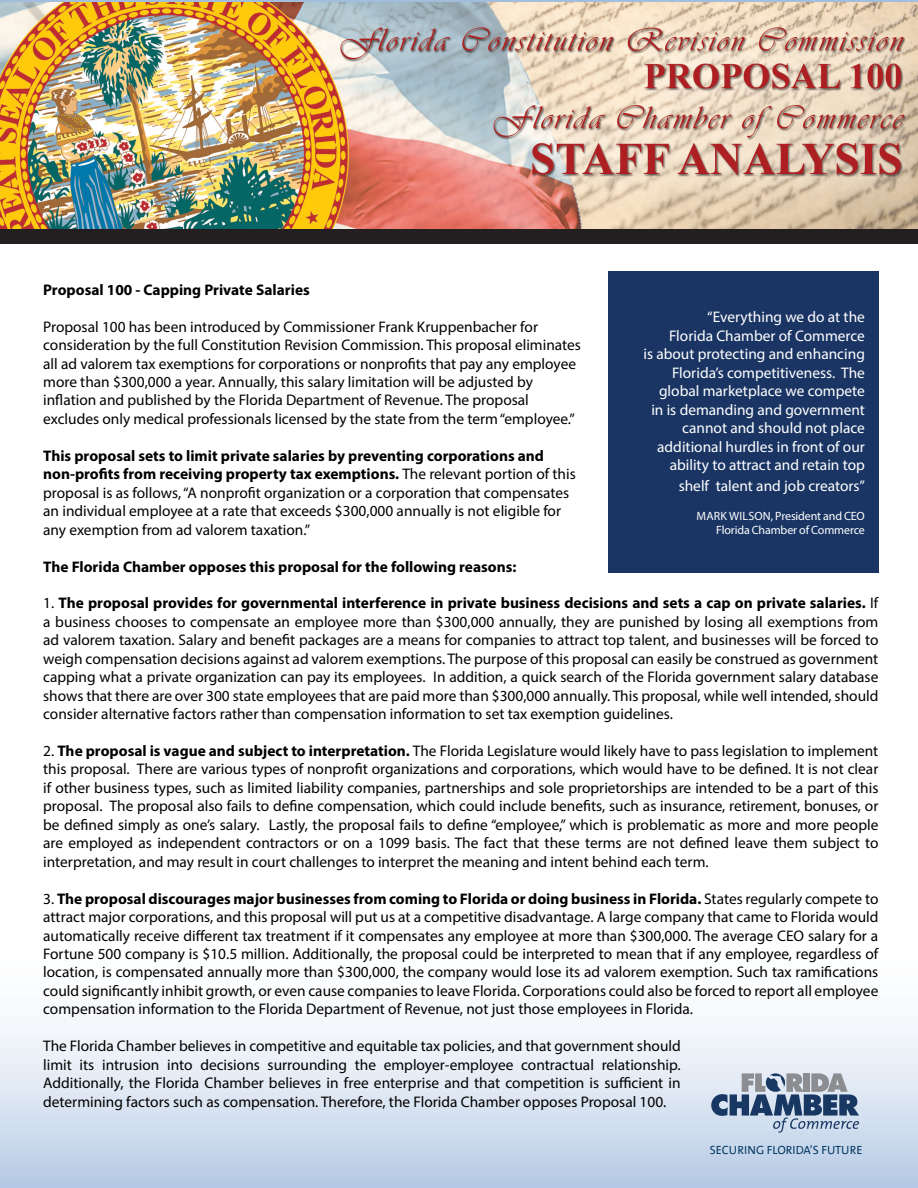
<style>
.page{position:relative;width:918px;height:1188px;background:#fff}
.page>*{position:absolute;margin:0;border:0;box-sizing:border-box;transform-origin:0 0}
.t1{font:15.3px/18.5px "Myriad Pro";color:#000;text-align:justify}
.Quote_2011_attribute{font:15.3px/18.5px "Myriad Pro";color:#fff;text-align:right}
.t2{font:700 15.3px "Myriad Pro";color:#000}
.Quote_2011_attribute-2{font:12px "Myriad Pro";letter-spacing:-.01em;color:#fff}
.t3{font:12px "The Mix Office";color:#00345f}
.s1{font-weight:700}
</style>
<div class="page">
<div style="left:0;top:932px;width:918px;height:256px;background:linear-gradient(to bottom,#fff,#bed0e8)"></div>
<svg style="left:711px;top:1073px;width:148px;height:59px;background:#92a2b7"></svg>
<img style="left:0;top:3px;width:918px;height:226px">
<div style="left:608px;top:272px;width:270px;height:301px;background:#1a3564"></div>
<div style="left:0;top:229px;width:918px;height:15px;background:#231f20"></div>
<p class="t2" style="left:43px;top:280px;width:268px">Proposal 100 - Capping Private Salaries</p>
<p class="t1" style="left:43px;top:317px;width:539px;text-align:left">Proposal 100 has been introduced by Commissioner Frank Kruppenbacher for consideration by the full Constitution Revision Commission. This proposal eliminates all ad valorem tax exemptions for corporations or nonprofits that pay any employee more than $300,000 a year. Annually, this salary limitation will be adjusted by inflation and published by the Florida Department of Revenue. The proposal excludes only medical professionals licensed by the state from the term “employee.”</p>
<p class="t1" style="left:43px;top:446px;width:534px;text-align:left"><span class="s1">This proposal sets to limit private salaries by preventing corporations and non-profits from receiving property tax exemptions.</span> The relevant portion of this proposal is as follows, “A nonprofit organization or a corporation that compensates an individual employee at a rate that exceeds $300,000 annually is not eligible for any exemption from ad valorem taxation.”</p>
<p class="t2" style="left:43px;top:556px;width:475px">The Florida Chamber opposes this proposal for the following reasons:</p>
<p class="t1" style="left:43px;top:594px;width:837px">1. <span class="s1">The proposal provides for governmental interference in private business decisions and sets a cap on private salaries.</span> If a business chooses to compensate an employee more than $300,000 annually, they are punished by losing all exemptions from ad valorem taxation. Salary and benefit packages are a means for companies to attract top talent, and businesses will be forced to weigh compensation decisions against ad valorem exemptions. The purpose of this proposal can easily be construed as government capping what a private organization can pay its employees. In addition, a quick search of the Florida government salary database shows that there are over 300 state employees that are paid more than $300,000 annually. This proposal, while well intended, should consider alternative factors rather than compensation information to set tax exemption guidelines.</p>
<p class="t1" style="left:43px;top:741px;width:837px">2. <span class="s1">The proposal is vague and subject to interpretation.</span> The Florida Legislature would likely have to pass legislation to implement this proposal. There are various types of nonprofit organizations and corporations, which would have to be defined. It is not clear if other business types, such as limited liability companies, partnerships and sole proprietorships are intended to be a part of this proposal. The proposal also fails to define compensation, which could include benefits, such as insurance, retirement, bonuses, or be defined simply as one’s salary. Lastly, the proposal fails to define “employee,” which is problematic as more and more people are employed as independent contractors or on a 1099 basis. The fact that these terms are not defined leave them subject to interpretation, and may result in court challenges to interpret the meaning and intent behind each term.</p>
<p class="t1" style="left:43px;top:889px;width:837px">3. <span class="s1">The proposal discourages major businesses from coming to Florida or doing business in Florida.</span> States regularly compete to attract major corporations, and this proposal will put us at a competitive disadvantage. A large company that came to Florida would automatically receive different tax treatment if it compensates any employee at more than $300,000. The average CEO salary for a Fortune 500 company is $10.5 million. Additionally, the proposal could be interpreted to mean that if any employee, regardless of location, is compensated annually more than $300,000, the company would lose its ad valorem exemption. Such tax ramifications could significantly inhibit growth, or even cause companies to leave Florida. Corporations could also be forced to report all employee compensation information to the Florida Department of Revenue, not just those employees in Florida.</p>
<p class="t1" style="left:43px;top:1037px;width:639px">The Florida Chamber believes in competitive and equitable tax policies, and that government should limit its intrusion into decisions surrounding the employer-employee contractual relationship.<br>Additionally, the Florida Chamber believes in free enterprise and that competition is sufficient in determining factors such as compensation. Therefore, the Florida Chamber opposes Proposal 100.</p>
<p class="Quote_2011_attribute" style="left:669px;top:308px;width:197px">“Everything we do at the<br>Florida Chamber of Commerce</p>
<p class="Quote_2011_attribute" style="left:643px;top:345px;width:223px">is about protecting and enhancing<br>Florida’s competitiveness. The global marketplace we compete in is demanding and government cannot and should not place additional hurdles in front of our ability to attract and retain top</p>
<p class="Quote_2011_attribute" style="left:679px;top:476px;width:188px">shelf talent and job creators”</p>
<p class="Quote_2011_attribute-2" style="left:697px;top:508px;width:170px">MARK WILSON, President and CEO</p>
<p class="Quote_2011_attribute-2" style="left:716px;top:523px;width:150px">Florida Chamber of Commerce</p>
<p class="t3" style="left:710px;top:1144px;width:154px">SECURING FLORIDA’S FUTURE</p>
</div>
